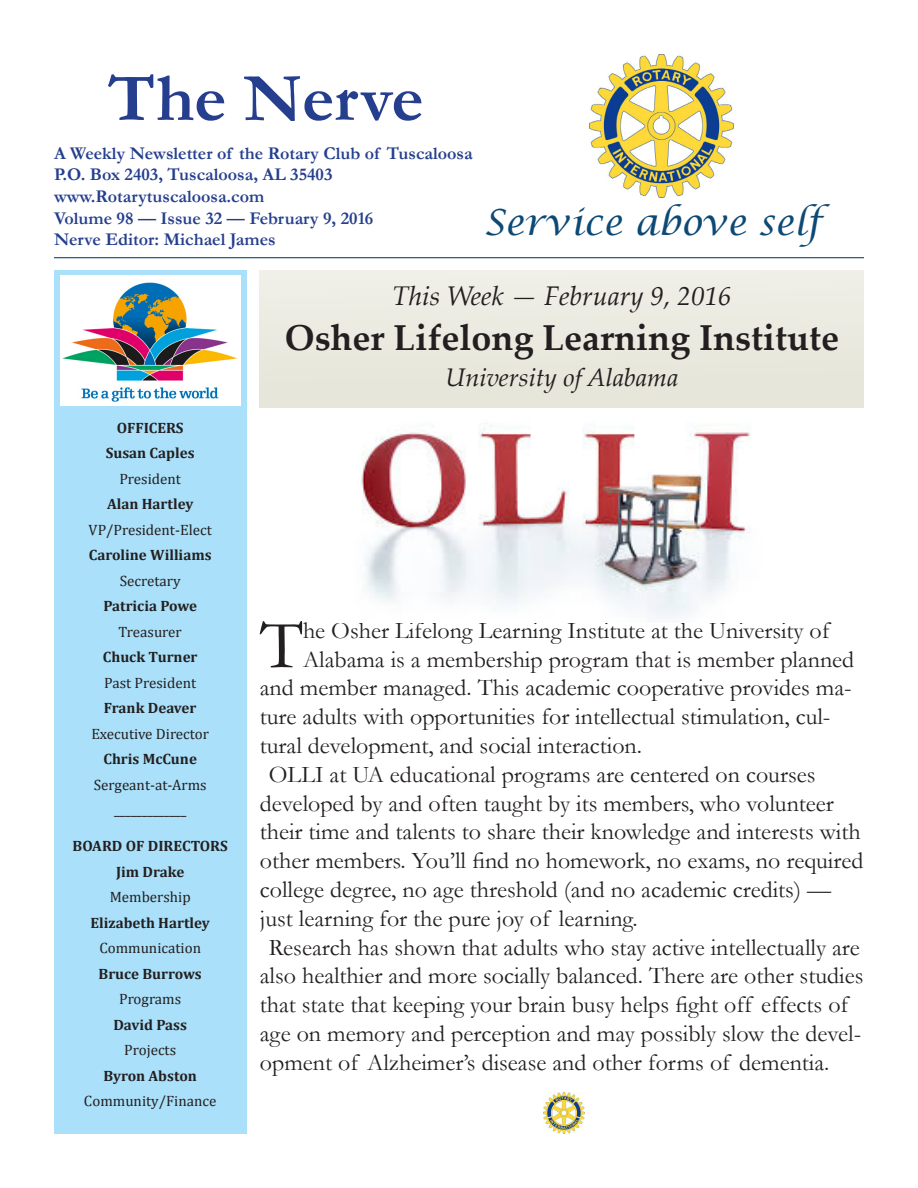
<style>
.page{position:relative;width:918px;height:1188px;background:#fff}
.page>*{position:absolute;margin:0;border:0;box-sizing:border-box;transform-origin:0 0}
.Body_copy{font:70.2px "Garamond";color:#231f20}
.Superhead{font:700 69px "Garamond";color:#253f8e}
.This_week{font:700 36px "Palatino Linotype";color:#231f20}
.Announcements_hed{font:italic 36px "Lucida Calligraphy";color:#0c4975}
.This_week-2{font:italic 27px "Palatino Linotype";color:#231f20}
.This_week-3{font:italic 25.5px "Palatino Linotype";color:#231f20}
.Body_copy-2{font:24px/28.8px "Garamond";color:#231f20}
.Overhead_text{font:700 18px "Garamond";color:#253f8e}
.t1{font:700 15px "Cambria";color:#231f20}
.t2{font:15px "Cambria";color:#231f20}
</style>
<div class="page">
<img style="left:589px;top:54px;width:144px;height:144px">
<div style="left:260px;top:270px;width:604px;height:137px;background:#e7e6da"></div>
<div style="left:54px;top:270px;width:192px;height:864px;background:#aae0f9"></div>
<hr style="left:54px;top:257px;width:810px;height:1px;background:#0c4975">
<img style="left:361px;top:423px;width:390px;height:195px">
<img style="left:60px;top:276px;width:180px;height:130px">
<img style="left:544px;top:1093px;width:41px;height:41px">
<p class="Superhead" style="left:108px;top:51px;width:317px">The Nerve</p>
<p class="Overhead_text" style="left:54px;top:141px;width:420px">A Weekly Newsletter of the Rotary Club of Tuscaloosa</p>
<p class="Overhead_text" style="left:54px;top:162px;width:280px">P.O. Box 2403, Tuscaloosa, AL 35403</p>
<p class="Overhead_text" style="left:54px;top:184px;width:212px">www.Rotarytuscaloosa.com</p>
<p class="Overhead_text" style="left:54px;top:206px;width:321px">Volume 98 — Issue 32 — February 9, 2016</p>
<p class="Overhead_text" style="left:54px;top:227px;width:223px">Nerve Editor: Michael James</p>
<p class="Announcements_hed" style="left:484px;top:200px;width:339px">Service above self</p>
<p class="t1" style="left:117px;top:417px;width:68px">OFFICERS</p>
<p class="t1" style="left:106px;top:443px;width:90px">Susan Caples</p>
<p class="t2" style="left:119px;top:470px;width:63px">President</p>
<p class="t1" style="left:107px;top:494px;width:88px">Alan Hartley</p>
<p class="t2" style="left:89px;top:521px;width:125px">VP/President-Elect</p>
<p class="t1" style="left:89px;top:545px;width:124px">Caroline Williams</p>
<p class="t2" style="left:120px;top:572px;width:62px">Secretary</p>
<p class="t1" style="left:103px;top:596px;width:95px">Patricia Powe</p>
<p class="t2" style="left:119px;top:623px;width:65px">Treasurer</p>
<p class="t1" style="left:103px;top:647px;width:96px">Chuck Turner</p>
<p class="t2" style="left:104px;top:674px;width:93px">Past President</p>
<p class="t1" style="left:104px;top:698px;width:94px">Frank Deaver</p>
<p class="t2" style="left:91px;top:725px;width:119px">Executive Director</p>
<p class="t1" style="left:103px;top:749px;width:95px">Chris McCune</p>
<p class="t2" style="left:94px;top:776px;width:114px">Sergeant-at-Arms</p>
<p class="t2" style="left:114px;top:801px;width:74px">_____________</p>
<p class="t1" style="left:73px;top:836px;width:157px">BOARD OF DIRECTORS</p>
<p class="t1" style="left:116px;top:861px;width:70px">Jim Drake</p>
<p class="t2" style="left:110px;top:888px;width:83px">Membership</p>
<p class="t1" style="left:91px;top:912px;width:121px">Elizabeth Hartley</p>
<p class="t2" style="left:99px;top:939px;width:103px">Communication</p>
<p class="t1" style="left:99px;top:963px;width:105px">Bruce Burrows</p>
<p class="t2" style="left:119px;top:990px;width:64px">Programs</p>
<p class="t1" style="left:113px;top:1014px;width:75px">David Pass</p>
<p class="t2" style="left:124px;top:1041px;width:53px">Projects</p>
<p class="t1" style="left:103px;top:1065px;width:95px">Byron Abston</p>
<p class="t2" style="left:84px;top:1092px;width:134px">Community/Finance</p>
<p class="This_week-2" style="left:392px;top:276px;width:341px">This Week — February 9, 2016</p>
<p class="This_week" style="left:285px;top:312px;width:556px">Osher Lifelong Learning Institute</p>
<p class="This_week-3" style="left:446px;top:359px;width:234px">University of Alabama</p>
<p class="Body_copy" style="left:260px;top:597px;width:45px">T</p>
<p class="Body_copy-2" style="left:303px;top:615px;width:528px">he Osher Lifelong Learning Institute at the University of</p>
<p class="Body_copy-2" style="left:303px;top:644px;width:553px">Alabama is a membership program that is member planned</p>
<p class="Body_copy-2" style="left:260px;top:673px;width:593px">and member managed. This academic cooperative provides ma-</p>
<p class="Body_copy-2" style="left:260px;top:702px;width:572px">ture adults with opportunities for intellectual stimulation, cul-</p>
<p class="Body_copy-2" style="left:260px;top:730px;width:384px">tural development, and social interaction.</p>
<p class="Body_copy-2" style="left:260px;top:759px;width:605px;text-indent:9px">OLLI at UA educational programs are centered on courses developed by and often taught by its members, who volunteer their time and talents to share their knowledge and interests with other members. You’ll find no homework, no exams, no required college degree, no age threshold (and no academic credits) — just learning for the pure joy of learning.</p>
<p class="Body_copy-2" style="left:260px;top:932px;width:605px;text-indent:9px">Research has shown that adults who stay active intellectually are also healthier and more socially balanced. There are other studies that state that keeping your brain busy helps fight off effects of age on memory and perception and may possibly slow the devel&shy;opment of Alzheimer’s disease and other forms of dementia.</p>
</div>
